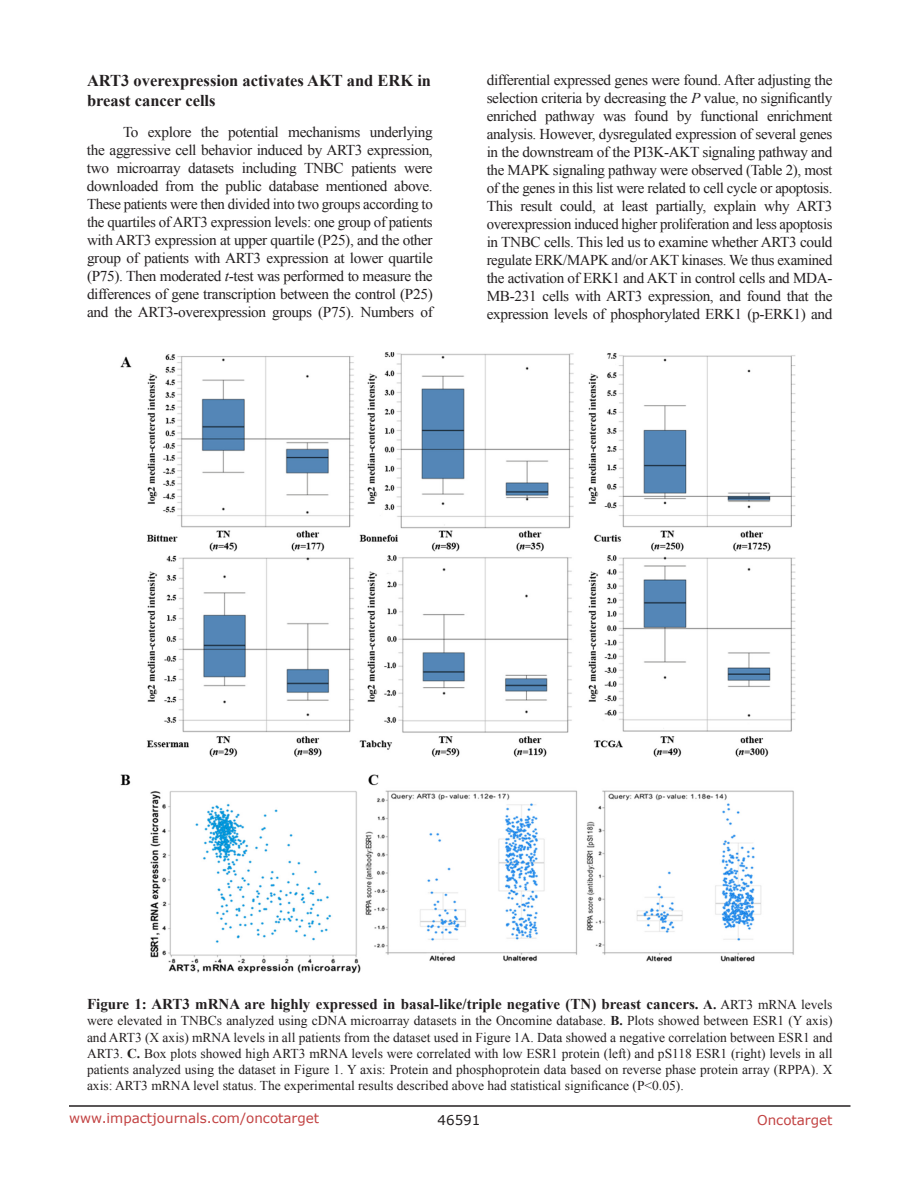
<style>
.page{position:relative;width:918px;height:1188px;background:#fff}
.page>*{position:absolute;margin:0;border:0;box-sizing:border-box;transform-origin:0 0}
.t1{font:700 16.5px/19.8px "Times New Roman";color:#231f20}
.t2{font:15px/18px "Times New Roman";letter-spacing:-.025em;color:#231f20;text-align:justify}
.t3{font:700 15px "Times New Roman";color:#231f20}
.t4{font:13.5px/16.2px "Times New Roman";color:#231f20;text-align:justify}
.t5{font:13.5px "Verdana";color:#c24141}
.t6{font:13.5px "Verdana";color:#231f20}
.s1{font-style:italic}
.s2{font-size:13.5px}
.s3{font-weight:400;font-size:13.5px}
.s4{font-weight:700}
</style>
<div class="page">
<hr style="left:69px;top:1105px;width:781px;height:2px;background:#231f20">
<img style="left:120px;top:352px;width:676px;height:622px">
<p class="t1" style="left:87px;top:70px;width:346px">ART3 overexpression activates AKT and ERK in breast cancer cells</p>
<p class="t2" style="left:87px;top:123px;width:347px;text-indent:36px">To explore the potential mechanisms underlying the aggressive cell behavior induced by ART3 expression, two microarray datasets including TNBC patients were downloaded from the public database mentioned above.<br>These patients were then divided into two groups according to the quartiles of ART3 expression levels: one group of patients with ART3 expression at upper quartile (P25), and the other group of patients with ART3 expression at lower quartile (P75). Then moderated <span class="s1">t</span>-test was performed to measure the differences of gene transcription between the control (P25) and the ART3-overexpression groups (P75). Numbers of</p>
<p class="t2" style="left:487px;top:71px;width:347px">differential expressed genes were found. After adjusting the selection criteria by decreasing the <span class="s1">P</span> value, no significantly enriched pathway was found by functional enrichment analysis. However, dysregulated expression of several genes in the downstream of the PI3K-AKT signaling pathway and the MAPK signaling pathway were observed (Table 2), most of the genes in this list were related to cell cycle or apoptosis.<br>This result could, at least partially, explain why ART3 overexpression induced higher proliferation and less apoptosis in TNBC cells. This led us to examine whether ART3 could regulate ERK/MAPK and/or AKT kinases. We thus examined the activation of ERK1 and AKT in control cells and MDA-MB-231 cells with ART3 expression, and found that the expression levels of phosphorylated ERK1 (p-ERK1) and</p>
<p class="t3" style="left:87px;top:994px;width:747px">Figure 1: ART3 mRNA are highly expressed in basal-like/triple negative (TN) breast cancers. <span class="s2">A.</span> <span class="s3">ART3 mRNA levels</span></p>
<p class="t4" style="left:87px;top:1013px;width:747px">were elevated in TNBCs analyzed using cDNA microarray datasets in the Oncomine database. <span class="s4">B.</span> Plots showed between ESR1 (Y axis) and ART3 (X axis) mRNA levels in all patients from the dataset used in Figure 1A. Data showed a negative correlation between ESR1 and ART3. <span class="s4">C.</span> Box plots showed high ART3 mRNA levels were correlated with low ESR1 protein (left) and pS118 ESR1 (right) levels in all patients analyzed using the dataset in Figure 1. Y axis: Protein and phosphoprotein data based on reverse phase protein array (RPPA). X axis: ART3 mRNA level status. The experimental results described above had statistical significance (P&lt;0.05).</p>
<p class="t5" style="left:69px;top:1109px;width:252px">www.impactjournals.com/oncotarget</p>
<p class="t6" style="left:438px;top:1111px;width:44px">46591</p>
<p class="t5" style="left:757px;top:1111px;width:77px">Oncotarget</p>
</div>
